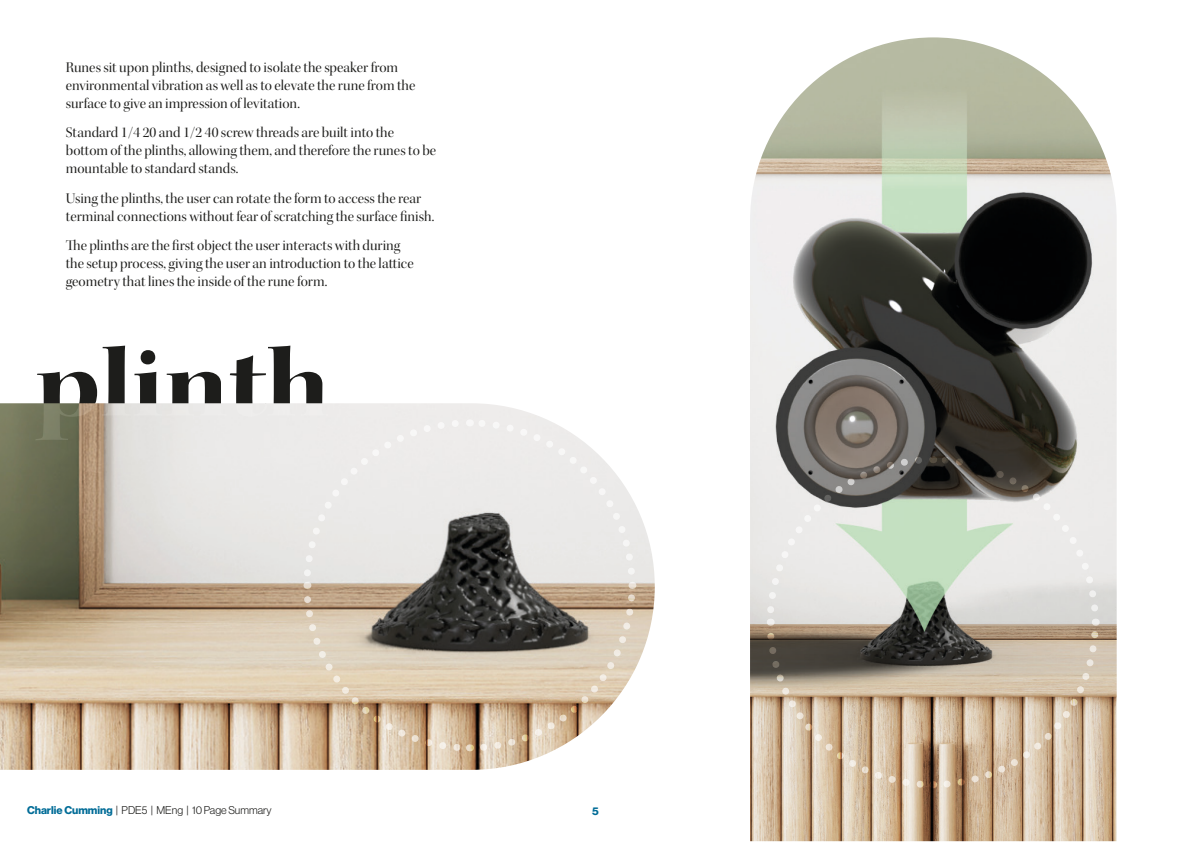
<style>
.page{position:relative;width:1191px;height:842px;background:#fff}
.page>*{position:absolute;margin:0;border:0;box-sizing:border-box;transform-origin:0 0}
.t1{font:100px "Kepler Std Bold Ext Disp";color:#1d1d1b}
.t2{font:15px/18px "Kepler Std Disp";color:#1d1d1b}
.bodynew{font:11px "N Haas Grotesk DS Pro 45 Lt";color:#1d1d1b}
.bodynew-2{font:11px "N Haas Grotesk DS Pro 75 Bd";color:#006c97}
.s1{font-family:"N Haas Grotesk DS Pro 75 Bd";color:#006c97}
</style>
<div class="page">
<img style="left:750px;top:37px;width:366px;height:804px">
<img style="left:0;top:403px;width:655px;height:367px">
<svg style="left:765px;top:455px;width:334px;height:334px;background:#b9b1a3"></svg>
<svg style="left:302px;top:418px;width:334px;height:334px;background:#c7bfb4"></svg>
<p class="t2" style="left:66px;top:58px;width:351px">Runes sit upon plinths, designed to isolate the speaker from environmental vibration as well as to elevate the rune from the surface to give an impression of levitation.</p>
<p class="t2" style="left:66px;top:124px;width:372px">Standard 1/4 20 and 1/2 40 screw threads are built into the bottom of the plinths, allowing them, and therefore the runes to be mountable to standard stands.</p>
<p class="t2" style="left:66px;top:189px;width:370px">Using the plinths, the user can rotate the form to access the rear terminal connections without fear of scratching the surface finish.</p>
<p class="t2" style="left:66px;top:236px;width:349px">The plinths are the first object the user interacts with during the setup process, giving the user an introduction to the lattice geometry that lines the inside of the rune form.</p>
<h1 class="t1" style="left:36px;top:325px;width:295px">plinth</h1>
<p class="bodynew" style="left:27px;top:804px;width:246px"><span class="s1">Charlie Cumming</span> | PDE5 | MEng | 10 Page Summary</p>
<p class="bodynew-2" style="left:592px;top:804px;width:8px">5</p>
</div>
